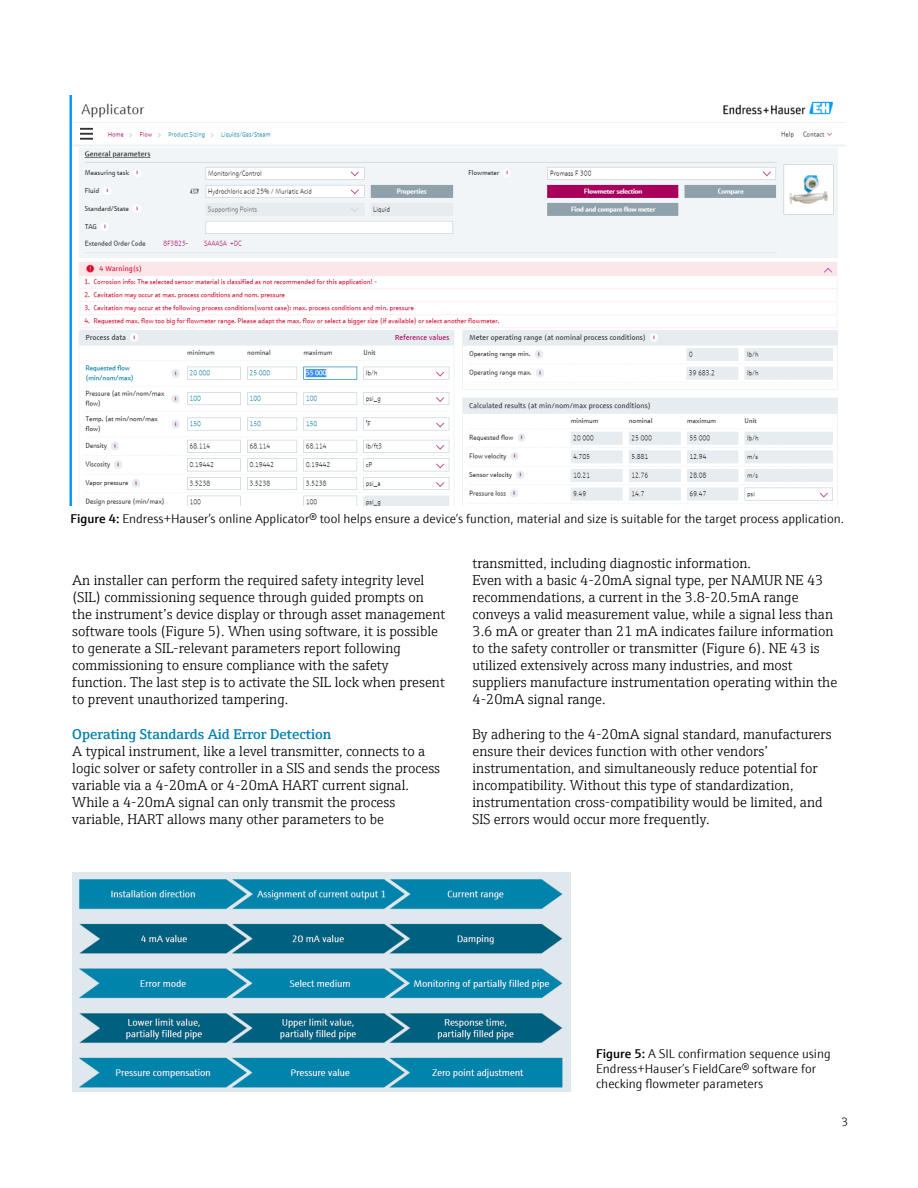
<style>
.page{position:relative;width:918px;height:1188px;background:#fff}
.page>*{position:absolute;margin:0;border:0;box-sizing:border-box;transform-origin:0 0}
.t1{font:300 14.25px/17.1px "E+H Serif";color:#000}
.t2{font:600 14.25px "E+H Serif";color:#0081ad}
.t3{font:300 12.75px/15.3px "E+H Sans";color:#000}
.t4{font:300 12px "E+H Serif";color:#000}
.s1{font-weight:600}
</style>
<div class="page">
<img style="left:69px;top:95px;width:777px;height:410px">
<img style="left:72px;top:873px;width:498px;height:219px">
<p class="t3" style="left:71px;top:510px;width:775px"><span class="s1">Figure 4:</span> Endress+Hauser’s online Applicator® tool helps ensure a device’s function, material and size is suitable for the target process application.</p>
<p class="t1" style="left:72px;top:570px;width:375px">An installer can perform the required safety integrity level (SIL) commissioning sequence through guided prompts on the instrument’s device display or through asset management software tools (Figure 5). When using software, it is possible to generate a SIL-relevant parameters report following commissioning to ensure compliance with the safety function. The last step is to activate the SIL lock when present to prevent unauthorized tampering.</p>
<p class="t2" style="left:72px;top:723px;width:261px">Operating Standards Aid Error Detection</p>
<p class="t1" style="left:72px;top:741px;width:369px">A typical instrument, like a level transmitter, connects to a logic solver or safety controller in a SIS and sends the process variable via a 4-20mA or 4-20mA HART current signal.<br>While a 4-20mA signal can only transmit the process variable, HART allows many other parameters to be</p>
<p class="t1" style="left:472px;top:553px;width:366px">transmitted, including diagnostic information.<br>Even with a basic 4-20mA signal type, per NAMUR NE 43 recommendations, a current in the 3.8-20.5mA range conveys a valid measurement value, while a signal less than 3.6 mA or greater than 21 mA indicates failure information to the safety controller or transmitter (Figure 6). NE 43 is utilized extensively across many industries, and most suppliers manufacture instrumentation operating within the 4-20mA signal range.</p>
<p class="t1" style="left:472px;top:724px;width:361px">By adhering to the 4-20mA signal standard, manufacturers ensure their devices function with other vendors’ instrumentation, and simultaneously reduce potential for incompatibility. Without this type of standardization, instrumentation cross-compatibility would be limited, and SIS errors would occur more frequently.</p>
<p class="t3" style="left:596px;top:1045px;width:236px"><span class="s1">Figure 5:</span> A SIL confirmation sequence using<br>Endress+Hauser’s FieldCare® software for checking flowmeter parameters</p>
<p class="t4" style="left:841px;top:1113px;width:8px">3</p>
</div>
